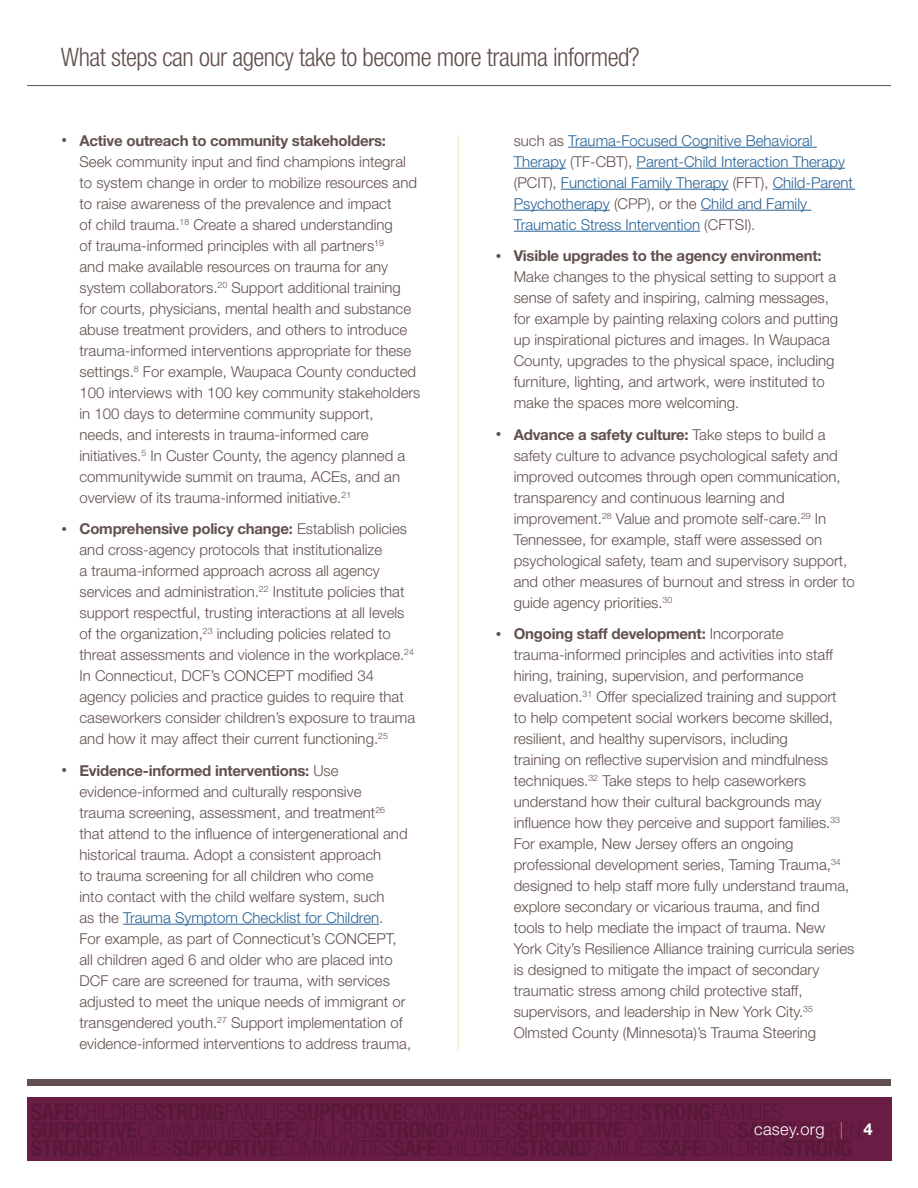
<style>
.page{position:relative;width:918px;height:1188px;background:#fff}
.page>*{position:absolute;margin:0;border:0;box-sizing:border-box;transform-origin:0 0}
.t1{font:300 condensed 25.5px "Helvetica Neue LT Std";letter-spacing:-.02em;color:#61504d}
.t2{font:300 16.5px "Helvetica Neue LT Std";letter-spacing:.02em;color:#fff}
.t3{font:300 15px/21px "Helvetica Neue LT Std";color:#61504d}
.t4{font:300 15px/21px "Helvetica Neue LT Std";color:#266194}
.s1{font-size:11.25px}
.s2{font-weight:700}
.s3{color:#266194}
.s4{color:#61504d}
.s5{color:#f28a20}
</style>
<div class="page">
<div style="left:27px;top:1098px;width:864px;height:63px;background:#691d45"></div>
<div style="left:27px;top:1079px;width:864px;height:7px;background:#61504d"></div>
<hr style="left:27px;top:85px;width:864px;height:1px;background:#61504d">
<hr style="left:123px;top:924px;width:256px;height:1px;background:#266194">
<hr style="left:568px;top:147px;width:249px;height:1px;background:#266194">
<hr style="left:514px;top:168px;width:52px;height:1px;background:#266194">
<hr style="left:637px;top:168px;width:208px;height:1px;background:#266194">
<hr style="left:561px;top:189px;width:168px;height:1px;background:#266194">
<hr style="left:773px;top:189px;width:82px;height:1px;background:#266194">
<hr style="left:514px;top:210px;width:96px;height:1px;background:#266194">
<hr style="left:701px;top:210px;width:110px;height:1px;background:#266194">
<hr style="left:514px;top:231px;width:186px;height:1px;background:#266194">
<hr style="left:458px;top:135px;width:1px;height:915px;background:#e6e2b2">
<h1 class="t1" style="left:61px;top:42px;width:580px">What steps can our agency take to become more trauma informed?</h1>
<p class="t3" style="left:80px;top:130px;width:342px;text-indent:-18px"><span class="s1">•</span> <span class="s2">Active outreach to community stakeholders:<br></span>Seek community input and find champions integral to system change in order to mobilize resources and to raise awareness of the prevalence and impact<br>of child trauma.<sup>18</sup> Create a shared understanding<br>of trauma-informed principles with all partners<sup>19<br></sup>and make available resources on trauma for any system collaborators.<sup>20</sup> Support additional training for courts, physicians, mental health and substance abuse treatment providers, and others to introduce trauma-informed interventions appropriate for these settings.<sup>8</sup> For example, Waupaca County conducted 100 interviews with 100 key community stakeholders in 100 days to determine community support, needs, and interests in trauma-informed care initiatives.<sup>5</sup> In Custer County, the agency planned a communitywide summit on trauma, ACEs, and an overview of its trauma-informed initiative.<sup>21</sup></p>
<p class="t3" style="left:80px;top:518px;width:337px;text-indent:-18px"><span class="s1">•</span> <span class="s2">Comprehensive policy change:</span> Establish policies and cross-agency protocols that institutionalize<br>a trauma-informed approach across all agency services and administration.<sup>22</sup> Institute policies that support respectful, trusting interactions at all levels of the organization,<sup>23</sup> including policies related to threat assessments and violence in the workplace.<sup>24<br></sup>In Connecticut, DCF’s CONCEPT modified 34 agency policies and practice guides to require that caseworkers consider children’s exposure to trauma and how it may affect their current functioning.<sup>25</sup></p>
<p class="t3" style="left:80px;top:760px;width:333px;text-indent:-18px"><span class="s1">•</span> <span class="s2">Evidence-informed interventions:</span> Use evidence-informed and culturally responsive<br>trauma screening, assessment, and treatment<sup>26 </sup>that attend to the influence of intergenerational and historical trauma. Adopt a consistent approach<br>to trauma screening for all children who come<br>into contact with the child welfare system, such<br>as the <span class="s3">Trauma Symptom Checklist for Children</span>.<br>For example, as part of Connecticut’s CONCEPT, all children aged 6 and older who are placed into DCF care are screened for trauma, with services adjusted to meet the unique needs of immigrant or transgendered youth.<sup>27</sup> Support implementation of evidence-informed interventions to address trauma,</p>
<p class="t4" style="left:514px;top:130px;width:341px"><span class="s4">such as</span> Trauma-Focused Cognitive Behavioral Therapy <span class="s4">(TF-CBT),</span> Parent-Child Interaction Therapy <span class="s4">(PCIT),</span> Functional Family Therapy <span class="s4">(FFT),</span> Child-Parent Psychotherapy <span class="s4">(CPP), or the</span> Child and Family Traumatic Stress Intervention <span class="s4">(CFTSI).</span></p>
<p class="t3" style="left:514px;top:245px;width:326px;text-indent:-18px"><span class="s1">•</span> <span class="s2">Visible upgrades to the agency environment:<br></span>Make changes to the physical setting to support a sense of safety and inspiring, calming messages, for example by painting relaxing colors and putting up inspirational pictures and images. In Waupaca County, upgrades to the physical space, including furniture, lighting, and artwork, were instituted to make the spaces more welcoming.</p>
<p class="t3" style="left:514px;top:424px;width:343px;text-indent:-18px"><span class="s1">•</span> <span class="s2">Advance a safety culture:</span> Take steps to build a safety culture to advance psychological safety and improved outcomes through open communication, transparency and continuous learning and improvement.<sup>28</sup> Value and promote self-care.<sup>29</sup> In Tennessee, for example, staff were assessed on psychological safety, team and supervisory support, and other measures of burnout and stress in order to guide agency priorities.<sup>30</sup></p>
<p class="t3" style="left:514px;top:623px;width:342px;text-indent:-18px"><span class="s1">•</span> <span class="s2">Ongoing staff development:</span> Incorporate trauma-informed principles and activities into staff hiring, training, supervision, and performance evaluation.<sup>31</sup> Offer specialized training and support<br>to help competent social workers become skilled, resilient, and healthy supervisors, including<br>training on reflective supervision and mindfulness techniques.<sup>32</sup> Take steps to help caseworkers understand how their cultural backgrounds may influence how they perceive and support families.<sup>33<br></sup>For example, New Jersey offers an ongoing professional development series, Taming Trauma,<sup>34 </sup>designed to help staff more fully understand trauma, explore secondary or vicarious trauma, and find tools to help mediate the impact of trauma. New York City’s Resilience Alliance training curricula series is designed to mitigate the impact of secondary traumatic stress among child protective staff, supervisors, and leadership in New York City.<sup>35<br></sup>Olmsted County (Minnesota)’s Trauma Steering</p>
<p class="t2" style="left:754px;top:1119px;width:120px">casey.org <span class="s5">|</span> <span class="s2">4</span></p>
</div>
